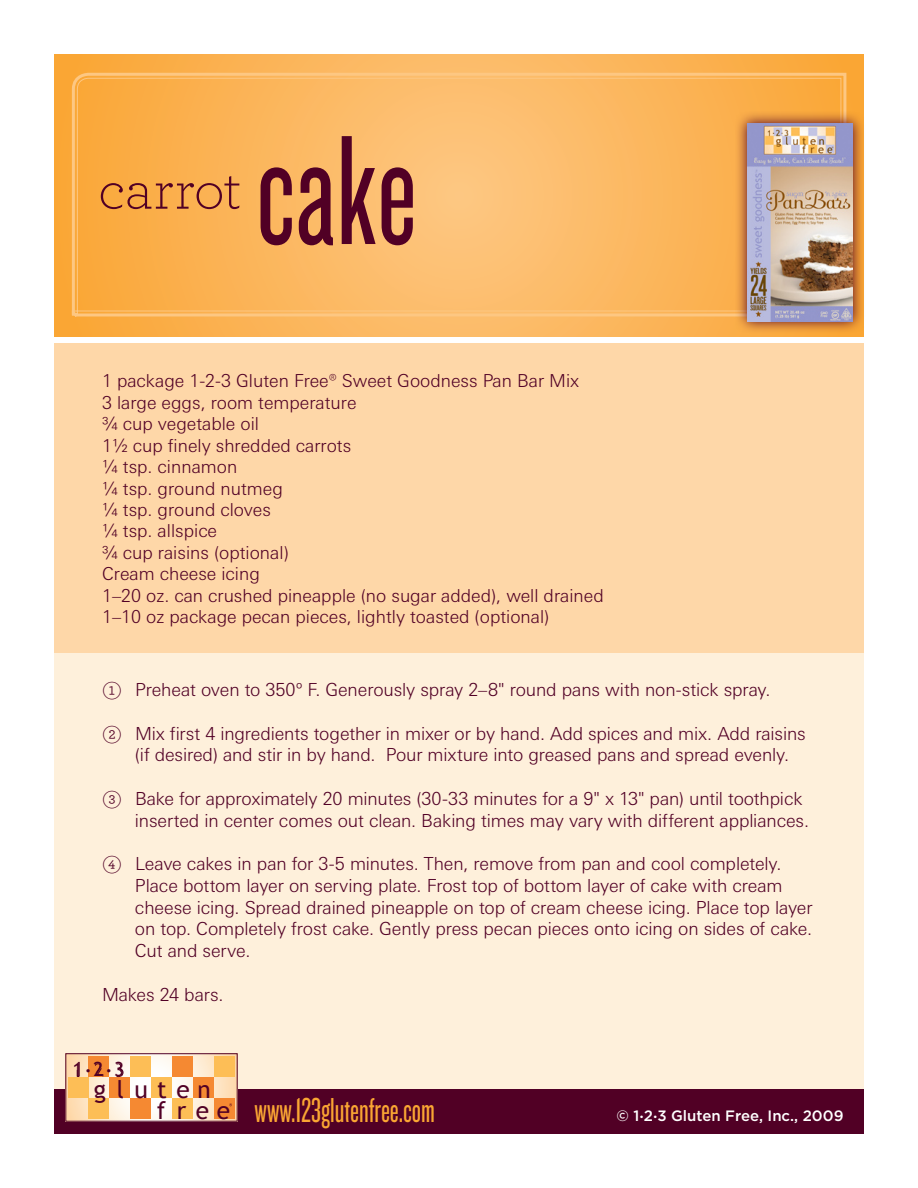
<style>
.page{position:relative;width:918px;height:1188px;background:#fff}
.page>*{position:absolute;margin:0;border:0;box-sizing:border-box;transform-origin:0 0}
.t1{font:162px "Knockout HTF27 Junior Bantamwt";color:#510025}
.t2{font:300 60.45px "Archer";letter-spacing:-.015em;color:#510025}
.t3{font:36px "Knockout HTF27 Junior Bantamwt";color:#faa633}
.t4{font:24.45px "Trebuchet MS";letter-spacing:.39em;color:#510025}
.t5{font:19.5px "Trebuchet MS";color:#510025}
.t6{font:300 18px/21.8px "Linotype Univers Basic";letter-spacing:-.01em;color:#510025}
.t7{font:300 17.85px "Linotype Univers Basic";color:#510025}
.t8{font:500 15px "Gotham";color:#fff}
.s1{font-family:"Archer Numeric";font-weight:400}
.s2{font-size:11.55px}
.s3{font-size:9px}
</style>
<div class="page">
<svg style="left:54px;top:54px;width:810px;height:283px;background:#fab150"></svg>
<svg style="left:70px;top:71px;width:778px;height:247px;background:#fbbc69"></svg>
<svg style="left:71px;top:77px;width:771px;height:238px;background:#fbb75f"></svg>
<svg style="left:734px;top:110px;width:130px;height:234px;background:#e09951"></svg>
<img style="left:747px;top:123px;width:105px;height:198px">
<div style="left:54px;top:344px;width:810px;height:790px;background:#fef0db"></div>
<div style="left:54px;top:344px;width:810px;height:309px;background:#fed7a8"></div>
<div style="left:54px;top:1089px;width:810px;height:45px;background:#510025"></div>
<svg style="left:67px;top:1055px;width:169px;height:65px"></svg>
<div style="left:65px;top:1053px;width:173px;height:69px;border:1px solid #510025"></div>
<div style="left:214px;top:1056px;width:21px;height:21px;background:#fdbe56"></div>
<div style="left:88px;top:1056px;width:21px;height:21px;background:#f58932"></div>
<div style="left:130px;top:1056px;width:21px;height:21px;background:#fdbe56"></div>
<div style="left:172px;top:1056px;width:21px;height:21px;background:#f58932"></div>
<div style="left:68px;top:1077px;width:20px;height:21px;background:#fdbe56"></div>
<div style="left:109px;top:1077px;width:21px;height:21px;background:#f58932"></div>
<div style="left:151px;top:1077px;width:21px;height:21px;background:#fdbe56"></div>
<div style="left:193px;top:1077px;width:21px;height:21px;background:#f58932"></div>
<div style="left:88px;top:1098px;width:21px;height:21px;background:#fdbe56"></div>
<div style="left:130px;top:1098px;width:21px;height:21px;background:#f58932"></div>
<div style="left:172px;top:1098px;width:21px;height:21px;background:#fdbe56"></div>
<div style="left:214px;top:1098px;width:21px;height:21px;background:#f58932"></div>
<svg style="left:74px;top:1062px;width:5px;height:14px"></svg>
<svg style="left:95px;top:1063px;width:8px;height:13px"></svg>
<svg style="left:115px;top:1062px;width:8px;height:15px"></svg>
<p class="t2" style="left:98px;top:151px;width:145px">carrot</p>
<p class="t1" style="left:256px;top:111px;width:163px">cake</p>
<p class="t7" style="left:102px;top:370px;width:479px">1 package 1-2-3 Gluten Free® Sweet Goodness Pan Bar Mix</p>
<p class="t7" style="left:102px;top:392px;width:256px">3 large eggs, room temperature</p>
<p class="t7" style="left:102px;top:413px;width:159px">¾ cup vegetable oil</p>
<p class="t7" style="left:102px;top:435px;width:251px">1½ cup finely shredded carrots</p>
<p class="t7" style="left:102px;top:456px;width:137px">¼ tsp. cinnamon</p>
<p class="t7" style="left:102px;top:478px;width:182px">¼ tsp. ground nutmeg</p>
<p class="t7" style="left:102px;top:499px;width:170px">¼ tsp. ground cloves</p>
<p class="t7" style="left:102px;top:521px;width:117px">¼ tsp. allspice</p>
<p class="t7" style="left:102px;top:542px;width:188px">¾ cup raisins (optional)</p>
<p class="t7" style="left:102px;top:563px;width:159px">Cream cheese icing</p>
<p class="t7" style="left:102px;top:585px;width:503px">1–20 oz. can crushed pineapple (no sugar added), well drained</p>
<p class="t7" style="left:102px;top:606px;width:449px">1–10 oz package pecan pieces, lightly toasted (optional)</p>
<p class="t6" style="left:102px;top:679px;width:670px"><span class="s1">k</span> Preheat oven to 350º F. Generously spray 2–8" round pans with non-stick spray.</p>
<p class="t6" style="left:135px;top:722px;width:672px;text-indent:-33px"><span class="s1">l</span> Mix first 4 ingredients together in mixer or by hand. Add spices and mix. Add raisins (if desired) and stir in by hand. Pour mixture into greased pans and spread evenly.</p>
<p class="t6" style="left:135px;top:787px;width:676px;text-indent:-33px"><span class="s1">m</span> Bake for approximately 20 minutes (30-33 minutes for a 9" x 13" pan) until toothpick inserted in center comes out clean. Baking times may vary with different appliances.</p>
<p class="t6" style="left:135px;top:853px;width:679px;text-indent:-33px"><span class="s1">n</span> Leave cakes in pan for 3-5 minutes. Then, remove from pan and cool completely.<br>Place bottom layer on serving plate. Frost top of bottom layer of cake with cream cheese icing. Spread drained pineapple on top of cream cheese icing. Place top layer on top. Completely frost cake. Gently press pecan pieces onto icing on sides of cake.<br>Cut and serve.</p>
<p class="t6" style="left:102px;top:983px;width:123px">Makes 24 bars.</p>
<p class="t5" style="left:73px;top:1058px;width:53px">1<span class="s2">•</span>2<span class="s2">•</span>3</p>
<h3 class="t4" style="left:94px;top:1075px;width:118px">g luten</h3>
<h3 class="t4" style="left:157px;top:1096px;width:75px">free</h3>
<p class="t3" style="left:255px;top:1093px;width:182px">www.123glutenfree.com</p>
<p class="t8" style="left:616px;top:1107px;width:229px">© 1<span class="s3">•</span>2<span class="s3">•</span>3 Gluten Free, Inc., 2009</p>
</div>
